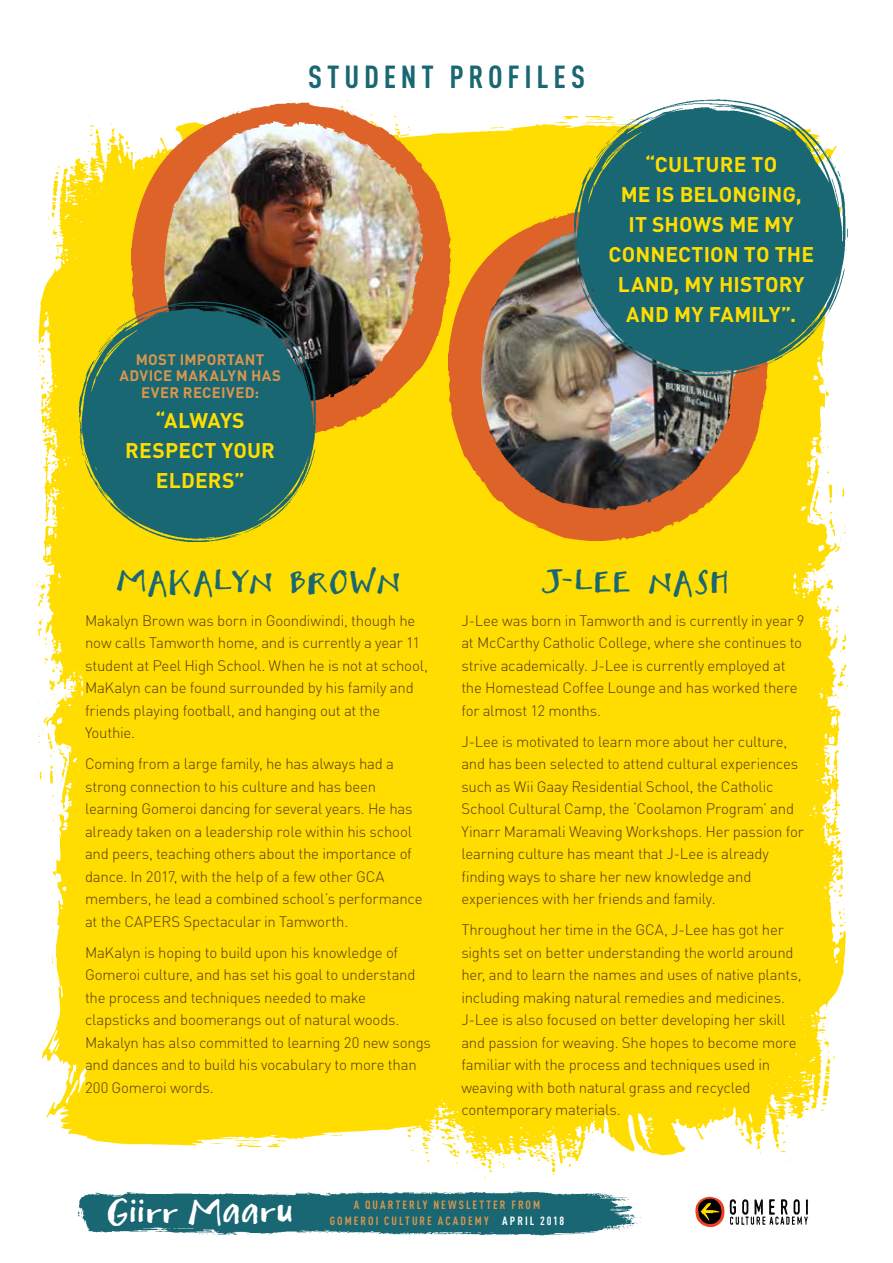
<style>
.page{position:relative;width:893px;height:1263px;background:#fff}
.page>*{position:absolute;margin:0;border:0;box-sizing:border-box;transform-origin:0 0}
.t1{font:35.7px "Mightyto Save";letter-spacing:.025em;color:#fff;scale:1.2 1}
.t2{font:31.5px "Mightyto Save";letter-spacing:.04em;color:#196773}
.t3{font:700 condensed 31.5px "DIN Pro";letter-spacing:.155em;color:#196773}
.t4{font:700 21px/30px "DIN Pro";letter-spacing:.005em;color:#fd0;text-align:center}
.t5{font:300 15px/22.5px "DIN Pro";letter-spacing:-.015em;color:#5b3814}
.t6{font:700 15px/16.5px "DIN Pro";letter-spacing:.025em;color:#d8964e;text-align:center}
.t7{font:700 condensed 11.85px "DIN Pro";letter-spacing:.175em;color:#d8964e}
.s1{font-size:38.55px}
.s2{color:#fff}
</style>
<div class="page">
<img style="left:78px;top:1191px;width:563px;height:44px">
<img style="left:36px;top:100px;width:312px;height:1047px">
<img style="left:336px;top:116px;width:513px;height:1063px">
<img style="left:132px;top:102px;width:319px;height:333px">
<img style="left:449px;top:207px;width:319px;height:333px">
<img style="left:575px;top:100px;width:273px;height:275px">
<img style="left:80px;top:302px;width:238px;height:240px">
<svg style="left:695px;top:1196px;width:29px;height:31px"></svg>
<svg style="left:730px;top:1199px;width:78px;height:26px"></svg>
<p class="t6" style="left:119px;top:351px;width:163px">MOST IMPORTANT<br>ADVICE MAKALYN HAS<br>EVER RECEIVED:</p>
<h3 class="t4" style="left:125px;top:404px;width:151px">“ALWAYS<br>RESPECT YOUR<br>ELDERS”</h3>
<h2 class="t3" style="left:308px;top:58px;width:278px">STUDENT PROFILES</h2>
<h3 class="t4" style="left:608px;top:148px;width:207px">“CULTURE TO<br>ME IS BELONGING,<br>IT SHOWS ME MY<br>CONNECTION TO THE<br>LAND, MY HISTORY<br>AND MY FAMILY”.</h3>
<h2 class="t2" style="left:116px;top:567px;width:286px">MAKALYN BROWN</h2>
<p class="t5" style="left:85px;top:608px;width:344px">Makalyn Brown was born in Goondiwindi, though he now calls Tamworth home, and is currently a year 11 student at Peel High School. When he is not at school, MaKalyn can be found surrounded by his family and friends playing football, and hanging out at the Youthie.</p>
<p class="t5" style="left:85px;top:752px;width:339px">Coming from a large family, he has always had a strong connection to his culture and has been learning Gomeroi dancing for several years. He has already taken on a leadership role within his school and peers, teaching others about the importance of dance. In 2017, with the help of a few other GCA members, he lead a combined school’s performance at the CAPERS Spectacular in Tamworth.</p>
<p class="t5" style="left:85px;top:940px;width:347px">MaKalyn is hoping to build upon his knowledge of Gomeroi culture, and has set his goal to understand the process and techniques needed to make clapsticks and boomerangs out of natural woods.<br>Makalyn has also committed to learning 20 new songs and dances and to build his vocabulary to more than 200 Gomeroi words.</p>
<h2 class="t2" style="left:541px;top:567px;width:188px">J-LEE NASH</h2>
<p class="t5" style="left:461px;top:608px;width:345px">J-Lee was born in Tamworth and is currently in year 9 at McCarthy Catholic College, where she continues to strive academically. J-Lee is currently employed at the Homestead Coffee Lounge and has worked there for almost 12 months.</p>
<p class="t5" style="left:461px;top:729px;width:344px">J-Lee is motivated to learn more about her culture, and has been selected to attend cultural experiences such as Wii Gaay Residential School, the Catholic School Cultural Camp, the ‘Coolamon Program’ and Yinarr Maramali Weaving Workshops. Her passion for learning culture has meant that J-Lee is already finding ways to share her new knowledge and experiences with her friends and family.</p>
<p class="t5" style="left:461px;top:918px;width:342px">Throughout her time in the GCA, J-Lee has got her sights set on better understanding the world around her, and to learn the names and uses of native plants, including making natural remedies and medicines.<br>J-Lee is also focused on better developing her skill and passion for weaving. She hopes to become more familiar with the process and techniques used in weaving with both natural grass and recycled contemporary materials.</p>
<h1 class="t1" style="left:107px;top:1191px;width:157px">Giirr <span class="s1">M</span>aaru</h1>
<p class="t7" style="left:354px;top:1198px;width:188px">A QUARTERLY NEWSLETTER FROM</p>
<p class="t7" style="left:330px;top:1213px;width:236px">GOMEROI CULTURE ACADEMY <span class="s2">APRIL 2018</span></p>
</div>
